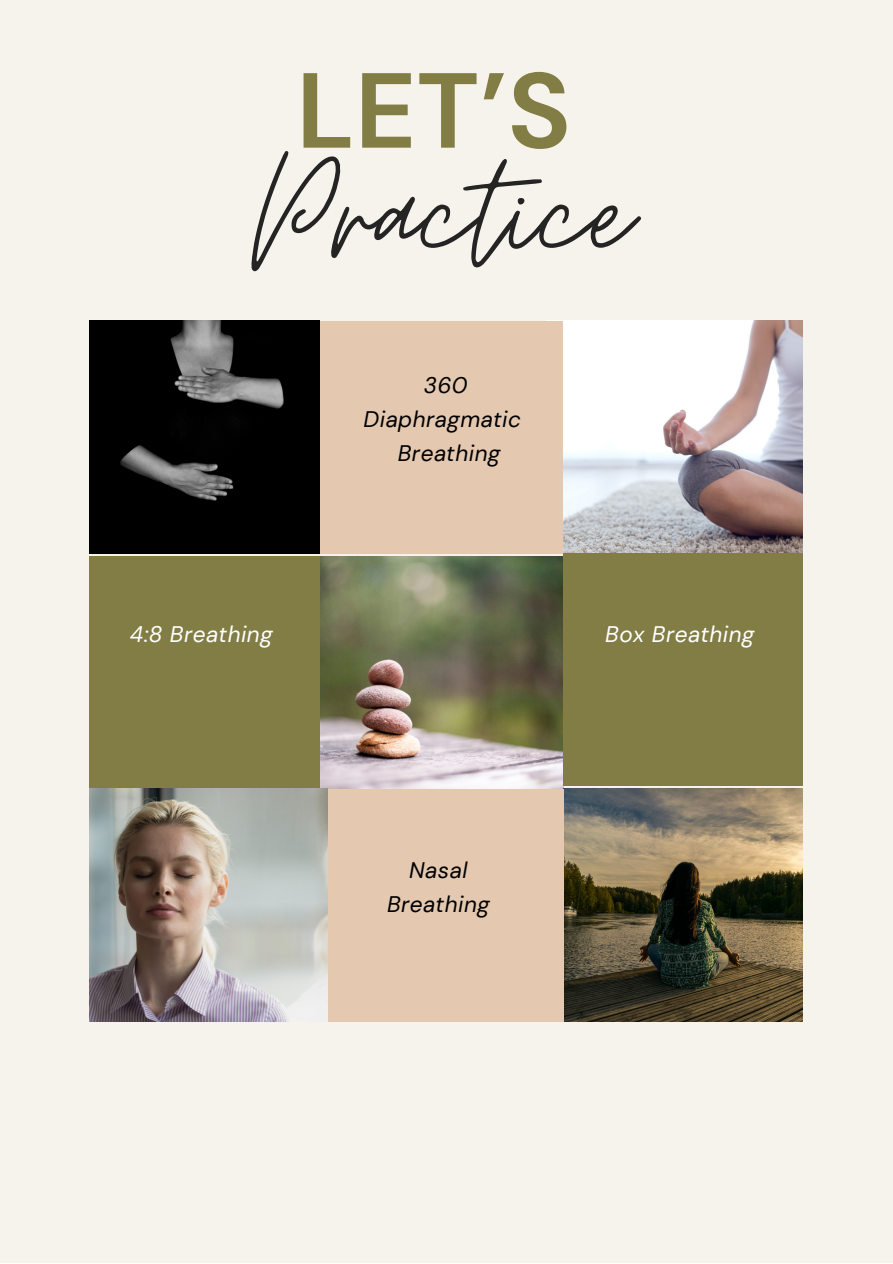
<style>
.page{position:relative;width:893px;height:1264px;background:#fff}
.page>*{position:absolute;margin:0;border:0;box-sizing:border-box;transform-origin:0 0}
.t1{font:173.85px "Moon Time";color:#242424}
.t2{font:700 106.35px "DM Sans";color:#817d44}
.t3{font:italic 22.5px/33.8px "DM Sans";letter-spacing:.02em;color:#000;text-align:center}
.t4{font:italic 22.5px "DM Sans";letter-spacing:.02em;color:#fff}
</style>
<div class="page">
<div style="left:0;top:0;width:892px;height:1262px;background:#f6f2ec"></div>
<img style="left:89px;top:321px;width:231px;height:232px">
<img style="left:563px;top:321px;width:239px;height:232px">
<div style="left:320px;top:321px;width:243px;height:232px;background:#e4c8b0"></div>
<img style="left:320px;top:556px;width:243px;height:232px">
<div style="left:89px;top:556px;width:231px;height:233px;background:#817d44"></div>
<div style="left:563px;top:553px;width:239px;height:233px;background:#817d44"></div>
<img style="left:89px;top:788px;width:239px;height:233px">
<img style="left:563px;top:788px;width:239px;height:233px">
<div style="left:328px;top:788px;width:235px;height:233px;background:#e4c8b0"></div>
<h2 class="t2" style="left:296px;top:42px;width:276px">LET’S</h2>
<h1 class="t1" style="left:251px;top:107px;width:382px">Practice</h1>
<p class="t3" style="left:423px;top:368px;width:45px">360</p>
<p class="t3" style="left:363px;top:402px;width:159px">Diaphragmatic</p>
<p class="t3" style="left:398px;top:436px;width:104px">Breathing</p>
<p class="t4" style="left:130px;top:620px;width:144px">4:8 Breathing</p>
<p class="t4" style="left:605px;top:620px;width:151px">Box Breathing</p>
<p class="t3" style="left:387px;top:853px;width:104px">Nasal<br>Breathing</p>
</div>
